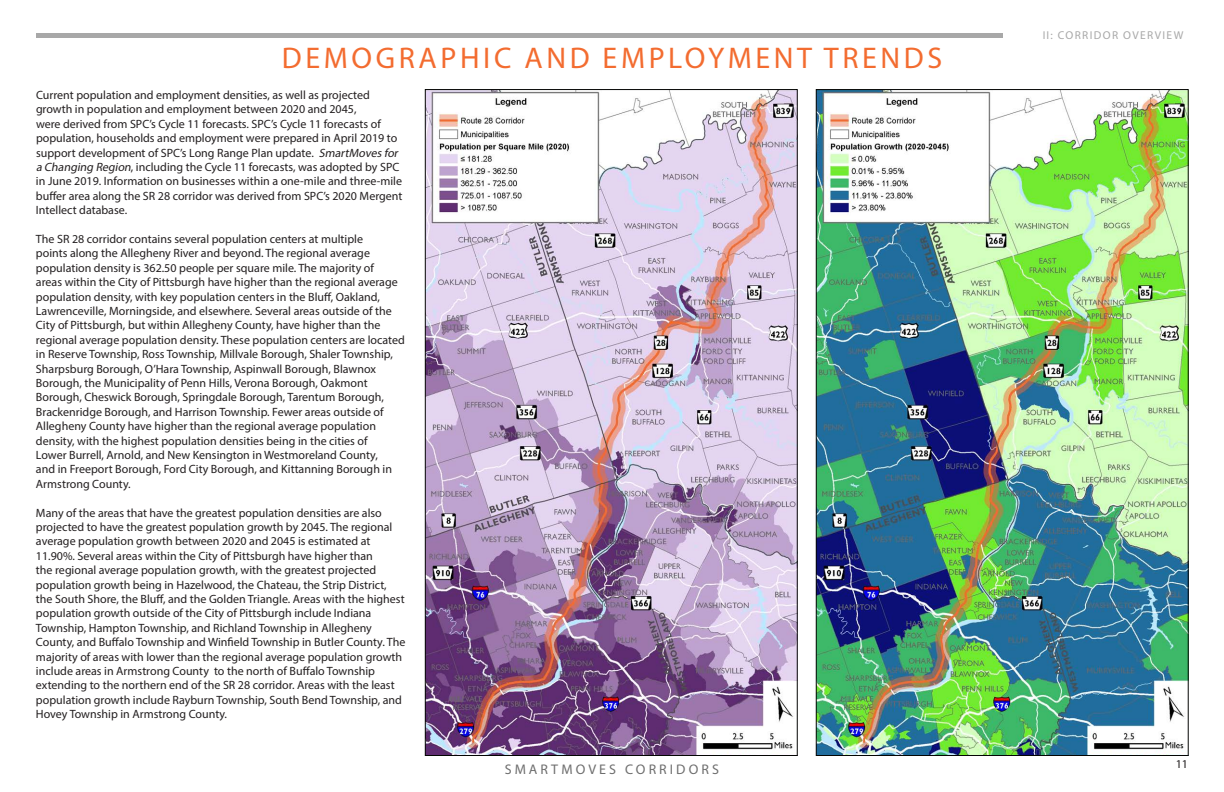
<style>
.page{position:relative;width:1224px;height:792px;background:#fff}
.page>*{position:absolute;margin:0;border:0;box-sizing:border-box;transform-origin:0 0}
.Centered_Subhead{font:30px "Myriad Pro";letter-spacing:.12em;color:#f36c30}
.t1{font:14px "Myriad Pro";letter-spacing:.22em;color:#6e6e6e}
.t2{font:12px/14.4px "Myriad Pro";color:#231f20}
.t3{font:11.4px "Myriad Pro";letter-spacing:.12em;color:#a8a8a8}
.s1{font-style:italic}
</style>
<div class="page">
<hr style="left:36px;top:34px;width:966px;height:4px;background:#a8a8a8">
<img style="left:427px;top:91px;width:369px;height:663px">
<img style="left:818px;top:91px;width:369px;height:663px">
<p class="Centered_Subhead" style="left:282px;top:39px;width:662px">DEMOGRAPHIC AND EMPLOYMENT TRENDS</p>
<p class="t2" style="left:36px;top:88px;width:368px">Current population and employment densities, as well as projected growth in population and employment between 2020 and 2045,<br>were derived from SPC’s Cycle 11 forecasts. SPC’s Cycle 11 forecasts of population, households and employment were prepared in April 2019 to support development of SPC’s Long Range Plan update. <span class="s1">SmartMoves for a Changing Region</span>, including the Cycle 11 forecasts, was adopted by SPC in June 2019. Information on businesses within a one-mile and three-mile buffer area along the SR 28 corridor was derived from SPC’s 2020 Mergent Intellect database.</p>
<p class="t2" style="left:36px;top:232px;width:370px">The SR 28 corridor contains several population centers at multiple<br>points along the Allegheny River and beyond. The regional average population density is 362.50 people per square mile. The majority of<br>areas within the City of Pittsburgh have higher than the regional average population density, with key population centers in the Bluff, Oakland, Lawrenceville, Morningside, and elsewhere. Several areas outside of the City of Pittsburgh, but within Allegheny County, have higher than the regional average population density. These population centers are located in Reserve Township, Ross Township, Millvale Borough, Shaler Township, Sharpsburg Borough, O’Hara Township, Aspinwall Borough, Blawnox Borough, the Municipality of Penn Hills, Verona Borough, Oakmont Borough, Cheswick Borough, Springdale Borough, Tarentum Borough, Brackenridge Borough, and Harrison Township. Fewer areas outside of Allegheny County have higher than the regional average population density, with the highest population densities being in the cities of<br>Lower Burrell, Arnold, and New Kensington in Westmoreland County,<br>and in Freeport Borough, Ford City Borough, and Kittanning Borough in Armstrong County.</p>
<p class="t2" style="left:36px;top:505px;width:371px">Many of the areas that have the greatest population densities are also projected to have the greatest population growth by 2045. The regional average population growth between 2020 and 2045 is estimated at 11.90%. Several areas within the City of Pittsburgh have higher than<br>the regional average population growth, with the greatest projected population growth being in Hazelwood, the Chateau, the Strip District, the South Shore, the Bluff, and the Golden Triangle. Areas with the highest population growth outside of the City of Pittsburgh include Indiana Township, Hampton Township, and Richland Township in Allegheny County, and Buffalo Township and Winfield Township in Butler County. The majority of areas with lower than the regional average population growth include areas in Armstrong County to the north of Buffalo Township extending to the northern end of the SR 28 corridor. Areas with the least population growth include Rayburn Township, South Bend Township, and Hovey Township in Armstrong County.</p>
<p class="t1" style="left:505px;top:761px;width:216px">SMARTMOVES CORRIDORS</p>
<p class="t3" style="left:1043px;top:28px;width:142px">II: CORRIDOR OVERVIEW</p>
<p class="t2" style="left:1176px;top:757px;width:14px">11</p>
</div>
